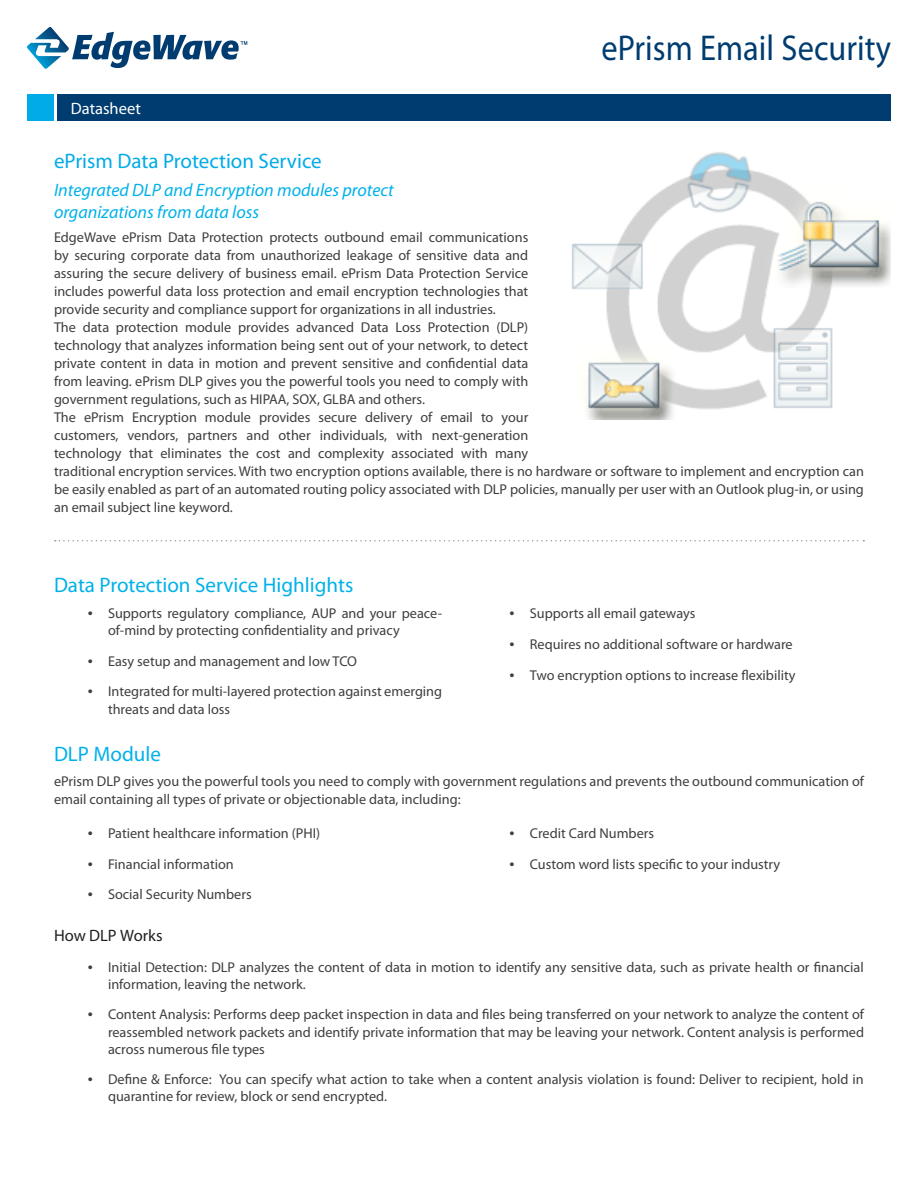
<style>
.page{position:relative;width:918px;height:1188px;background:#fff}
.page>*{position:absolute;margin:0;border:0;box-sizing:border-box;transform-origin:0 0}
.t1{font:36px "Myriad Pro";color:#013c70;scale:.9 1}
.t2{font:21px "Myriad Pro";color:#00b1e9}
.t3{font:21px "Myriad Pro";color:#00abe7}
.t4{font:italic 18px "Myriad Pro";color:#00b1e9}
.t5{font:16.5px "Myriad Pro";color:#231f20}
.t6{font:16.5px "Myriad";color:#fff}
.t7{font:14.25px/18px "Myriad Pro";color:#3e3e3f}
.s1{font-size:18px}
</style>
<div class="page">
<div style="left:57px;top:94px;width:834px;height:28px;background:#013c70"></div>
<svg style="left:55px;top:540px;width:809px;height:2px"></svg>
<img style="left:572px;top:152px;width:261px;height:268px">
<img style="left:764px;top:152px;width:127px;height:142px">
<div style="left:27px;top:94px;width:27px;height:28px;background:#00abe7"></div>
<svg style="left:27px;top:27px;width:220px;height:42px"></svg>
<p class="t1" style="left:602px;top:26px;width:323px">ePrism Email Security</p>
<p class="t6" style="left:71px;top:100px;width:71px">Datasheet</p>
<p class="t3" style="left:54px;top:148px;width:269px">ePrism Data Protection Service</p>
<p class="t4" style="left:54px;top:179px;width:341px">Integrated DLP and Encryption modules protect</p>
<p class="t4" style="left:54px;top:200px;width:207px">organizations from data loss</p>
<p class="t7" style="left:54px;top:228px;width:476px;text-align:justify">EdgeWave ePrism Data Protection protects outbound email communications by securing corporate data from unauthorized leakage of sensitive data and assuring the secure delivery of business email. ePrism Data Protection Service includes powerful data loss protection and email encryption technologies that provide security and compliance support for organizations in all industries.</p>
<p class="t7" style="left:54px;top:318px;width:476px;text-align:justify">The data protection module provides advanced Data Loss Protection (DLP) technology that analyzes information being sent out of your network, to detect private content in data in motion and prevent sensitive and confidential data from leaving. ePrism DLP gives you the powerful tools you need to comply with government regulations, such as HIPAA, SOX, GLBA and others.</p>
<p class="t7" style="left:54px;top:408px;width:812px">The ePrism Encryption module provides secure delivery of email to your<br>customers, vendors, partners and other individuals, with next-generation<br>technology that eliminates the cost and complexity associated with many<br>traditional encryption services. With two encryption options available, there is no hardware or software to implement and encryption can be easily enabled as part of an automated routing policy associated with DLP policies, manually per user with an Outlook plug-in, or using an email subject line keyword.</p>
<p class="t2" style="left:54px;top:572px;width:301px">Data Protection Service Highlights</p>
<p class="t7" style="left:108px;top:605px;width:336px;line-height:17.1px;text-indent:-20px"><span class="s1">•</span> Supports regulatory compliance, AUP and your peace&shy;of-mind by protecting confidentiality and privacy</p>
<p class="t7" style="left:88px;top:652px;width:271px"><span class="s1">•</span> Easy setup and management and low TCO</p>
<p class="t7" style="left:108px;top:683px;width:336px;line-height:17.1px;text-indent:-20px"><span class="s1">•</span> Integrated for multi-layered protection against emerging threats and data loss</p>
<p class="t7" style="left:510px;top:604px;width:187px"><span class="s1">•</span> Supports all email gateways</p>
<p class="t7" style="left:510px;top:635px;width:285px"><span class="s1">•</span> Requires no additional software or hardware</p>
<p class="t7" style="left:510px;top:666px;width:288px"><span class="s1">•</span> Two encryption options to increase flexibility</p>
<p class="t2" style="left:54px;top:741px;width:108px">DLP Module</p>
<p class="t7" style="left:54px;top:772px;width:812px">ePrism DLP gives you the powerful tools you need to comply with government regulations and prevents the outbound communication of email containing all types of private or objectionable data, including:</p>
<p class="t7" style="left:88px;top:824px;width:234px"><span class="s1">•</span> Patient healthcare information (PHI)</p>
<p class="t7" style="left:88px;top:855px;width:148px"><span class="s1">•</span> Financial information</p>
<p class="t7" style="left:88px;top:885px;width:165px"><span class="s1">•</span> Social Security Numbers</p>
<p class="t7" style="left:510px;top:824px;width:146px"><span class="s1">•</span> Credit Card Numbers</p>
<p class="t7" style="left:510px;top:855px;width:272px"><span class="s1">•</span> Custom word lists specific to your industry</p>
<p class="t5" style="left:54px;top:925px;width:110px">How DLP Works</p>
<p class="t7" style="left:108px;top:958px;width:757px;line-height:17.1px;text-indent:-20px"><span class="s1">•</span> Initial Detection: DLP analyzes the content of data in motion to identify any sensitive data, such as private health or financial information, leaving the network.</p>
<p class="t7" style="left:108px;top:1006px;width:758px;line-height:17.1px;text-align:justify;text-indent:-20px"><span class="s1">•</span> Content Analysis: Performs deep packet inspection in data and files being transferred on your network to analyze the content of reassembled network packets and identify private information that may be leaving your network. Content analysis is performed across numerous file types</p>
<p class="t7" style="left:108px;top:1071px;width:757px;line-height:17.1px;text-indent:-20px"><span class="s1">•</span> Define &amp; Enforce: You can specify what action to take when a content analysis violation is found: Deliver to recipient, hold in quarantine for review, block or send encrypted.</p>
</div>
